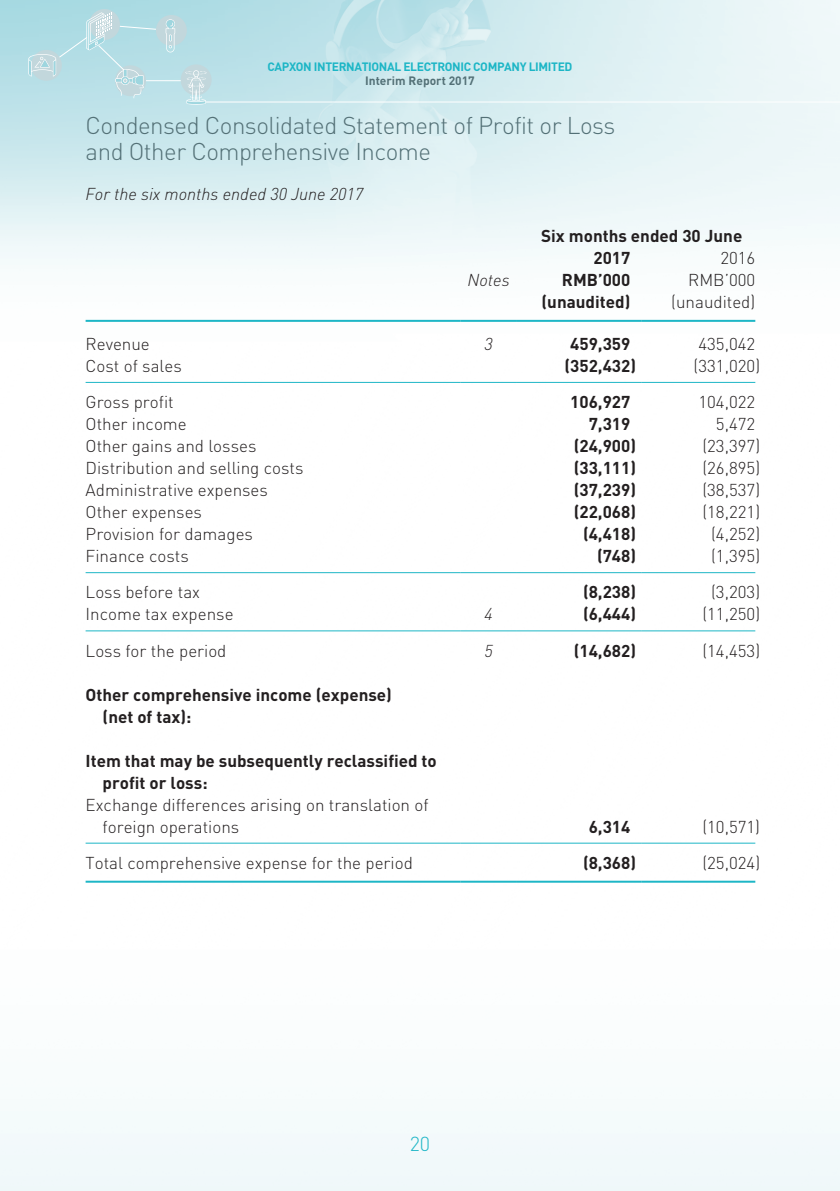
<style>
.page{position:relative;width:840px;height:1191px;background:#fff}
.page>*{position:absolute;margin:0;border:0;box-sizing:border-box;transform-origin:0 0}
.t1{font:300 24px/26px "DIN";letter-spacing:-.02em;color:#537076}
.t2{font:300 20px "DIN";color:#1db6c6}
.t3{font:300 17px/22px "DIN";color:#231f20}
.t4{font:700 17px/22px "DIN";color:#231f20}
.t5{font:italic 300 17px "DIN";color:#231f20}
.t6{font:700 12px "DIN";letter-spacing:-.03em;color:#1db6c6}
.t7{font:700 12px "DIN";color:#537076}
</style>
<div class="page">
<img style="left:0;top:0;width:839px;height:1191px">
<div style="left:89px;top:9px;width:31px;height:31px;background:#c2d7dc;border-radius:50%"></div>
<div style="left:156px;top:15px;width:31px;height:31px;background:#c2d7dc;border-radius:50%"></div>
<svg style="left:165px;top:19px;width:10px;height:33px"></svg>
<div style="left:181px;top:64px;width:30px;height:31px;background:#c2d7dc;border-radius:50%"></div>
<svg style="left:185px;top:70px;width:22px;height:35px"></svg>
<svg style="left:28px;top:12px;width:129px;height:86px;background:#b8dde4"></svg>
<hr style="left:146px;top:80px;width:35px;height:1px;background:#fff">
<hr style="left:205px;top:101px;width:634px;height:1px;background:#fff">
<hr style="left:86px;top:320px;width:374px;height:2px;background:#1db6c6">
<hr style="left:460px;top:320px;width:56px;height:2px;background:#1db6c6">
<hr style="left:516px;top:320px;width:125px;height:2px;background:#1db6c6">
<hr style="left:641px;top:320px;width:113px;height:2px;background:#1db6c6">
<hr style="left:86px;top:382px;width:374px;height:1px;background:#1db6c6">
<hr style="left:460px;top:382px;width:56px;height:1px;background:#1db6c6">
<hr style="left:516px;top:382px;width:125px;height:1px;background:#1db6c6">
<hr style="left:641px;top:382px;width:113px;height:1px;background:#1db6c6">
<hr style="left:86px;top:572px;width:374px;height:1px;background:#1db6c6">
<hr style="left:460px;top:572px;width:56px;height:1px;background:#1db6c6">
<hr style="left:516px;top:572px;width:125px;height:1px;background:#1db6c6">
<hr style="left:641px;top:572px;width:113px;height:1px;background:#1db6c6">
<hr style="left:86px;top:630px;width:374px;height:1px;background:#1db6c6">
<hr style="left:460px;top:630px;width:56px;height:1px;background:#1db6c6">
<hr style="left:516px;top:630px;width:125px;height:1px;background:#1db6c6">
<hr style="left:641px;top:630px;width:113px;height:1px;background:#1db6c6">
<hr style="left:86px;top:842px;width:374px;height:1px;background:#1db6c6">
<hr style="left:460px;top:842px;width:56px;height:1px;background:#1db6c6">
<hr style="left:516px;top:842px;width:125px;height:1px;background:#1db6c6">
<hr style="left:641px;top:842px;width:113px;height:1px;background:#1db6c6">
<hr style="left:86px;top:880px;width:374px;height:2px;background:#1db6c6">
<hr style="left:460px;top:880px;width:56px;height:2px;background:#1db6c6">
<hr style="left:516px;top:880px;width:125px;height:2px;background:#1db6c6">
<hr style="left:641px;top:880px;width:113px;height:2px;background:#1db6c6">
<p class="t6" style="left:267px;top:59px;width:306px">CAPXON INTERNATIONAL ELECTRONIC COMPANY LIMITED</p>
<p class="t7" style="left:365px;top:73px;width:111px">Interim Report 2017</p>
<h1 class="t1" style="left:86px;top:112px;width:531px">Condensed Consolidated Statement of Profit or Loss and Other Comprehensive Income</h1>
<p class="t5" style="left:86px;top:183px;width:279px">For the six months ended 30 June 2017</p>
<p class="t4" style="left:593px;top:224px;width:150px;text-indent:-52px">Six months ended 30 June<br>2017</p>
<p class="t3" style="left:720px;top:247px;width:36px">2016</p>
<p class="t5" style="left:467px;top:269px;width:44px">Notes</p>
<p class="t4" style="left:561px;top:268px;width:70px">RMB’000</p>
<p class="t3" style="left:687px;top:269px;width:69px">RMB’000</p>
<p class="t4" style="left:541px;top:290px;width:90px">(unaudited)</p>
<p class="t3" style="left:670px;top:291px;width:86px">(unaudited)</p>
<p class="t3" style="left:86px;top:333px;width:66px">Revenue</p>
<p class="t5" style="left:484px;top:333px;width:10px">3</p>
<p class="t4" style="left:570px;top:332px;width:62px">459,359</p>
<p class="t3" style="left:698px;top:333px;width:58px">435,042</p>
<p class="t3" style="left:86px;top:355px;width:98px">Cost of sales</p>
<p class="t4" style="left:564px;top:354px;width:73px">(352,432)</p>
<p class="t3" style="left:693px;top:355px;width:68px">(331,020)</p>
<p class="t3" style="left:86px;top:391px;width:90px">Gross profit</p>
<p class="t4" style="left:570px;top:390px;width:62px">106,927</p>
<p class="t3" style="left:698px;top:391px;width:58px">104,022</p>
<p class="t3" style="left:86px;top:413px;width:103px">Other income</p>
<p class="t4" style="left:588px;top:412px;width:43px">7,319</p>
<p class="t3" style="left:715px;top:413px;width:41px">5,472</p>
<p class="t3" style="left:86px;top:435px;width:172px">Other gains and losses</p>
<p class="t4" style="left:573px;top:434px;width:64px">(24,900)</p>
<p class="t3" style="left:702px;top:435px;width:59px">(23,397)</p>
<p class="t3" style="left:86px;top:457px;width:219px">Distribution and selling costs</p>
<p class="t4" style="left:573px;top:456px;width:64px">(33,111)</p>
<p class="t3" style="left:702px;top:457px;width:59px">(26,895)</p>
<p class="t3" style="left:86px;top:479px;width:184px">Administrative expenses</p>
<p class="t4" style="left:573px;top:478px;width:64px">(37,239)</p>
<p class="t3" style="left:702px;top:479px;width:59px">(38,537)</p>
<p class="t3" style="left:86px;top:501px;width:118px">Other expenses</p>
<p class="t4" style="left:573px;top:500px;width:64px">(22,068)</p>
<p class="t3" style="left:702px;top:501px;width:59px">(18,221)</p>
<p class="t3" style="left:86px;top:523px;width:169px">Provision for damages</p>
<p class="t4" style="left:582px;top:522px;width:55px">(4,418)</p>
<p class="t3" style="left:710px;top:523px;width:50px">(4,252)</p>
<p class="t3" style="left:86px;top:545px;width:105px">Finance costs</p>
<p class="t4" style="left:596px;top:544px;width:41px">(748)</p>
<p class="t3" style="left:710px;top:545px;width:50px">(1,395)</p>
<p class="t3" style="left:86px;top:581px;width:116px">Loss before tax</p>
<p class="t4" style="left:582px;top:580px;width:55px">(8,238)</p>
<p class="t3" style="left:710px;top:581px;width:50px">(3,203)</p>
<p class="t3" style="left:86px;top:603px;width:149px">Income tax expense</p>
<p class="t5" style="left:484px;top:604px;width:10px">4</p>
<p class="t4" style="left:582px;top:602px;width:55px">(6,444)</p>
<p class="t3" style="left:702px;top:603px;width:59px">(11,250)</p>
<p class="t3" style="left:86px;top:639px;width:142px">Loss for the period</p>
<p class="t5" style="left:484px;top:640px;width:10px">5</p>
<p class="t4" style="left:573px;top:639px;width:64px">(14,682)</p>
<p class="t3" style="left:702px;top:639px;width:59px">(14,453)</p>
<p class="t4" style="left:103px;top:682px;width:291px;text-indent:-17px">Other comprehensive income (expense) (net of tax):</p>
<p class="t4" style="left:103px;top:748px;width:335px;text-indent:-17px">Item that may be subsequently reclassified to profit or loss:</p>
<p class="t3" style="left:103px;top:793px;width:327px;text-indent:-17px">Exchange differences arising on translation of foreign operations</p>
<p class="t4" style="left:588px;top:814px;width:43px">6,314</p>
<p class="t3" style="left:702px;top:815px;width:59px">(10,571)</p>
<p class="t3" style="left:86px;top:851px;width:328px">Total comprehensive expense for the period</p>
<p class="t4" style="left:582px;top:851px;width:55px">(8,368)</p>
<p class="t3" style="left:702px;top:851px;width:59px">(25,024)</p>
<p class="t2" style="left:409px;top:1131px;width:22px">20</p>
</div>
